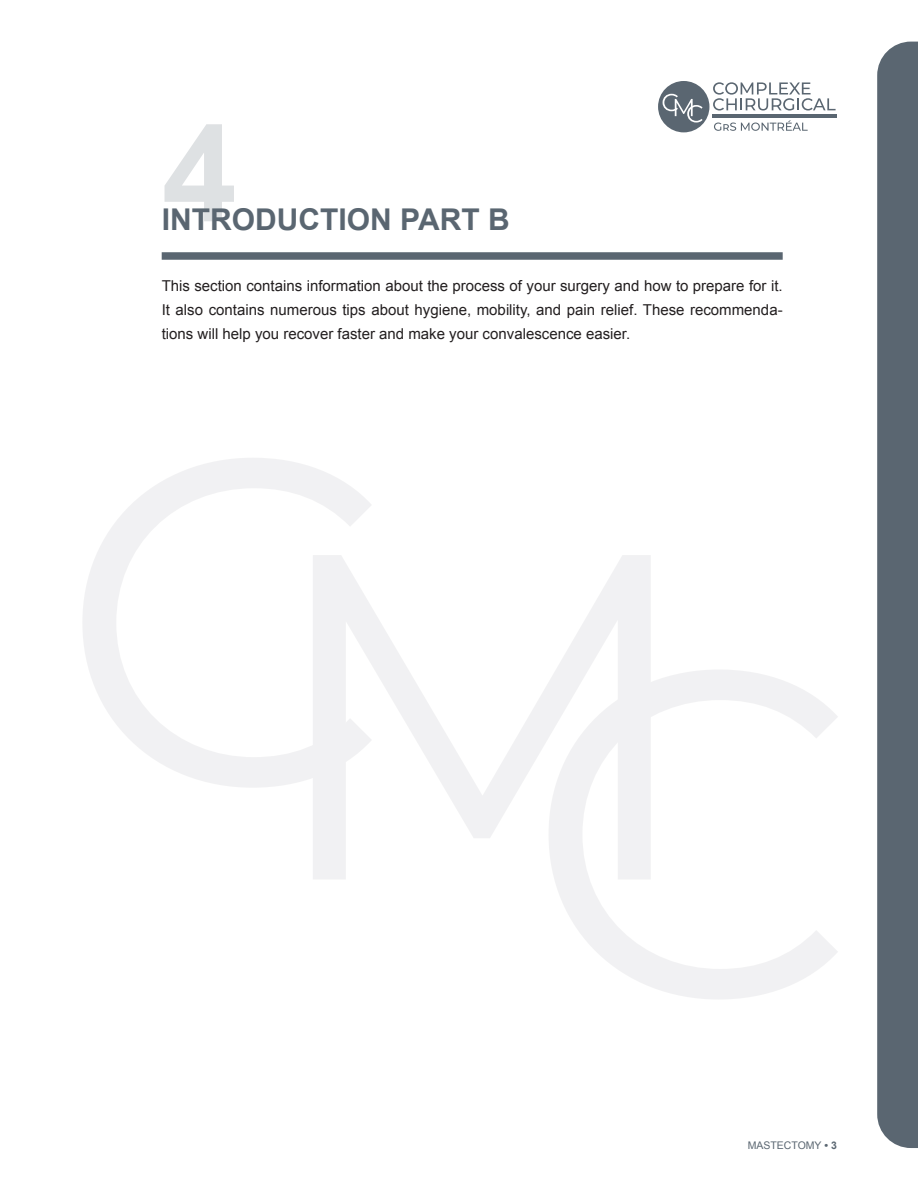
<style>
.page{position:relative;width:918px;height:1188px;background:#fff}
.page>*{position:absolute;margin:0;border:0;box-sizing:border-box;transform-origin:0 0}
.t1{font:700 135px "Arial";color:#5a6671}
.t2{font:700 30px "Arial";color:#5a6671}
.t3{font:15px/24px "Arial";color:#231f20}
.t4{font:10.5px "Arial";color:#5a6671}
.s1{font-weight:700}
</style>
<div class="page">
<div style="left:658px;top:81px;width:51px;height:51px;background:#5a6671;border-radius:50%"></div>
<svg style="left:663px;top:94px;width:40px;height:29px"></svg>
<svg style="left:714px;top:120px;width:94px;height:11px"></svg>
<hr style="left:712px;top:115px;width:125px;height:3px;background:#5a6671">
<svg style="left:713px;top:82px;width:123px;height:29px"></svg>
<div style="left:877px;top:42px;width:41px;height:1106px;background:#5a6671"></div>
<svg style="left:313px;top:555px;width:338px;height:324px"></svg>
<svg style="left:549px;top:669px;width:289px;height:330px"></svg>
<svg style="left:83px;top:458px;width:289px;height:330px"></svg>
<div style="left:162px;top:252px;width:621px;height:8px;background:#5a6671"></div>
<h1 class="t1" style="left:162px;top:98px;width:77px">4</h1>
<h2 class="t2" style="left:162px;top:203px;width:349px">INTRODUCTION PART B</h2>
<p class="t3" style="left:162px;top:274px;width:623px">This section contains information about the process of your surgery and how to prepare for it.<br>It also contains numerous tips about hygiene, mobility, and pain relief. These recommenda&shy;tions will help you recover faster and make your convalescence easier.</p>
<p class="t4" style="left:748px;top:1140px;width:91px">MASTECTOMY <span class="s1">• 3</span></p>
</div>
